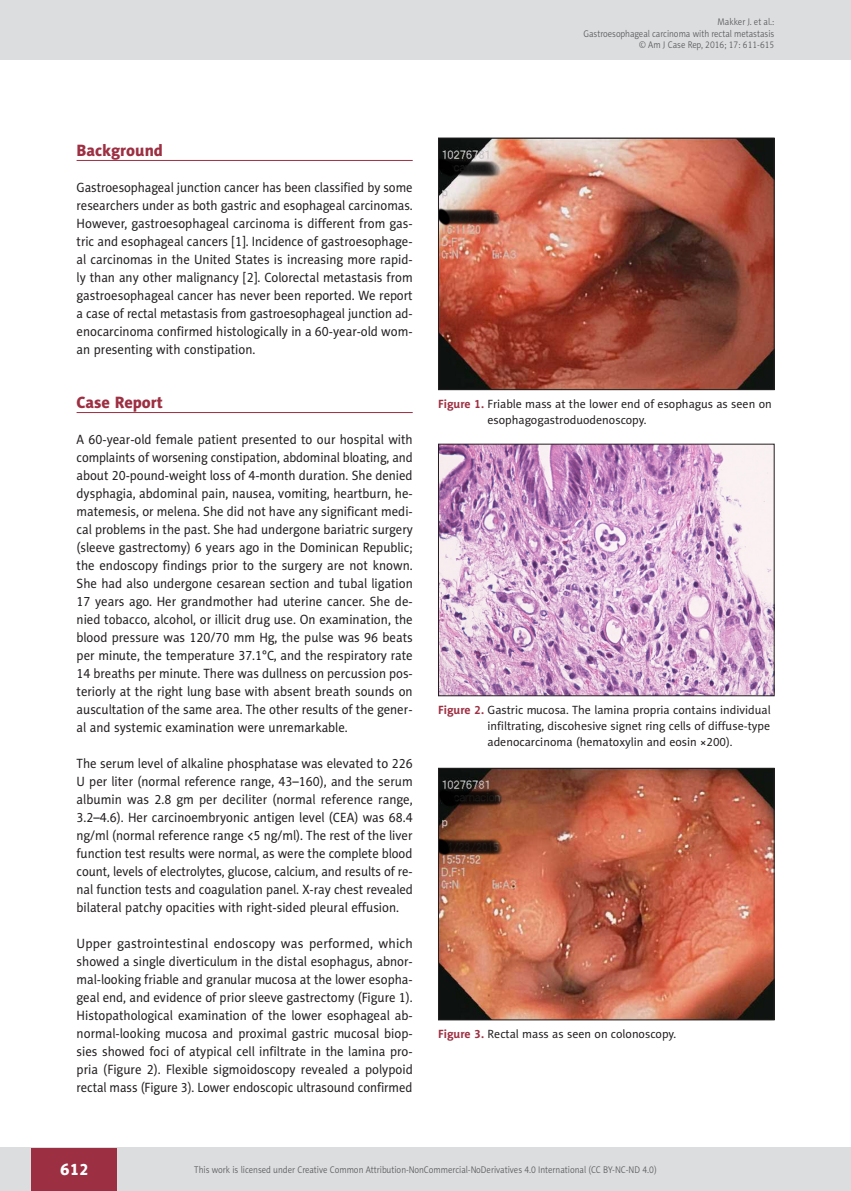
<style>
.page{position:relative;width:851px;height:1191px;background:#fff}
.page>*{position:absolute;margin:0;border:0;box-sizing:border-box;transform-origin:0 0}
.AJCR_Headline_1{font:16.5px "Naomi Sans EFN Heavy";color:#9d2f42}
.t1{font:16.5px "Naomi Sans EFN Heavy";color:#fff}
.AJCR_Body{font:13.5px/18px "Naomi Sans EFN";color:#231f20;text-align:justify;scale:.95 1}
.AJCR_Body-2{font:13.5px/18px "Naomi Sans EFN";color:#231f20;text-align:justify;scale:.94 1}
.AJCR_Body-3{font:13.5px/18px "Naomi Sans EFN";color:#231f20;text-align:justify}
.AJCR_Rycina_tytul{font:12px/15.8px "Naomi Sans EFN";color:#231f20}
.AJCR_pagina_zywa{font:9.75px/11.2px "Naomi Sans EFN Light";color:#57585a;text-align:right;scale:.9 1}
.AJCR_pagina_sygnatur{font:9.75px "Naomi Sans EFN Light";color:#57585a;scale:.9 1}
.s1{font-weight:700;color:#9d2f42}
</style>
<div class="page">
<hr style="left:77px;top:160px;width:335px;height:1px;background:#9d2f42">
<hr style="left:77px;top:412px;width:335px;height:1px;background:#9d2f42">
<img style="left:440px;top:140px;width:332px;height:248px">
<div style="left:438px;top:138px;width:336px;height:252px;border:1px solid #231f20"></div>
<img style="left:440px;top:446px;width:332px;height:248px">
<div style="left:438px;top:444px;width:336px;height:252px;border:1px solid #231f20"></div>
<img style="left:440px;top:770px;width:332px;height:248px">
<div style="left:438px;top:768px;width:336px;height:252px;border:1px solid #231f20"></div>
<div style="left:0;top:1148px;width:850px;height:43px;background:#dcdddf"></div>
<div style="left:32px;top:1147px;width:85px;height:43px;background:#9d2f42"></div>
<div style="left:0;top:0;width:850px;height:60px;background:#dcdddf"></div>
<hr style="left:850px;top:0;width:1px;height:60px;background:#dcdddf">
<p class="AJCR_pagina_zywa" style="left:583px;top:16px;width:214px">Makker J. et al.:<br>Gastroesophageal carcinoma with rectal metastasis</p>
<p class="AJCR_pagina_sygnatur" style="left:639px;top:39px;width:152px">© Am J Case Rep, 2016; 17: 611-615</p>
<p class="AJCR_Headline_1" style="left:77px;top:140px;width:88px">Background</p>
<p class="AJCR_Body-2" style="left:77px;top:178px;width:359px">Gastroesophageal junction cancer has been classified by some researchers under as both gastric and esophageal carcinomas.<br>However, gastroesophageal carcinoma is different from gas&shy;tric and esophageal cancers [1]. Incidence of gastroesophage&shy;al carcinomas in the United States is increasing more rapid&shy;ly than any other malignancy [2]. Colorectal metastasis from gastroesophageal cancer has never been reported. We report a case of rectal metastasis from gastroesophageal junction ad&shy;enocarcinoma confirmed histologically in a 60-year-old wom&shy;an presenting with constipation.</p>
<p class="AJCR_Headline_1" style="left:77px;top:392px;width:88px">Case Report</p>
<p class="AJCR_Body" style="left:77px;top:430px;width:355px">A 60-year-old female patient presented to our hospital with complaints of worsening constipation, abdominal bloating, and about 20-pound-weight loss of 4-month duration. She denied dysphagia, abdominal pain, nausea, vomiting, heartburn, he&shy;matemesis, or melena. She did not have any significant medi&shy;cal problems in the past. She had undergone bariatric surgery (sleeve gastrectomy) 6 years ago in the Dominican Republic; the endoscopy findings prior to the surgery are not known.<br>She had also undergone cesarean section and tubal ligation 17 years ago. Her grandmother had uterine cancer. She de&shy;nied tobacco, alcohol, or illicit drug use. On examination, the blood pressure was 120/70 mm Hg, the pulse was 96 beats per minute, the temperature 37.1°C, and the respiratory rate 14 breaths per minute. There was dullness on percussion pos&shy;teriorly at the right lung base with absent breath sounds on auscultation of the same area. The other results of the gener&shy;al and systemic examination were unremarkable.</p>
<p class="AJCR_Body" style="left:77px;top:754px;width:355px">The serum level of alkaline phosphatase was elevated to 226<br>U per liter (normal reference range, 43–160), and the serum albumin was 2.8 gm per deciliter (normal reference range, 3.2–4.6). Her carcinoembryonic antigen level (CEA) was 68.4 ng/ml (normal reference range &lt;5 ng/ml). The rest of the liver function test results were normal, as were the complete blood count, levels of electrolytes, glucose, calcium, and results of re&shy;nal function tests and coagulation panel. X-ray chest revealed bilateral patchy opacities with right-sided pleural effusion.</p>
<p class="AJCR_Body-3" style="left:77px;top:934px;width:338px">Upper gastrointestinal endoscopy was performed, which showed a single diverticulum in the distal esophagus, abnor&shy;mal-looking friable and granular mucosa at the lower esopha&shy;geal end, and evidence of prior sleeve gastrectomy (Figure 1).<br>Histopathological examination of the lower esophageal ab&shy;normal-looking mucosa and proximal gastric mucosal biop&shy;sies showed foci of atypical cell infiltrate in the lamina pro&shy;pria (Figure 2). Flexible sigmoidoscopy revealed a polypoid rectal mass (Figure 3). Lower endoscopic ultrasound confirmed</p>
<p class="AJCR_Rycina_tytul" style="left:487px;top:396px;width:286px;text-indent:-49px"><span class="s1">Figure 1.</span> Friable mass at the lower end of esophagus as seen on esophagogastroduodenoscopy.</p>
<p class="AJCR_Rycina_tytul" style="left:487px;top:702px;width:284px;text-align:justify;text-indent:-49px"><span class="s1">Figure 2.</span> Gastric mucosa. The lamina propria contains individual infiltrating, discohesive signet ring cells of diffuse-type adenocarcinoma (hematoxylin and eosin ×200).</p>
<p class="AJCR_Rycina_tytul" style="left:438px;top:1026px;width:239px"><span class="s1">Figure 3.</span> Rectal mass as seen on colonoscopy.</p>
<p class="t1" style="left:60px;top:1159px;width:30px">612</p>
<p class="AJCR_pagina_zywa" style="left:194px;top:1164px;width:515px">This work is licensed under Creative Common Attribution-NonCommercial-NoDerivatives 4.0 International (CC BY-NC-ND 4.0)</p>
</div>
